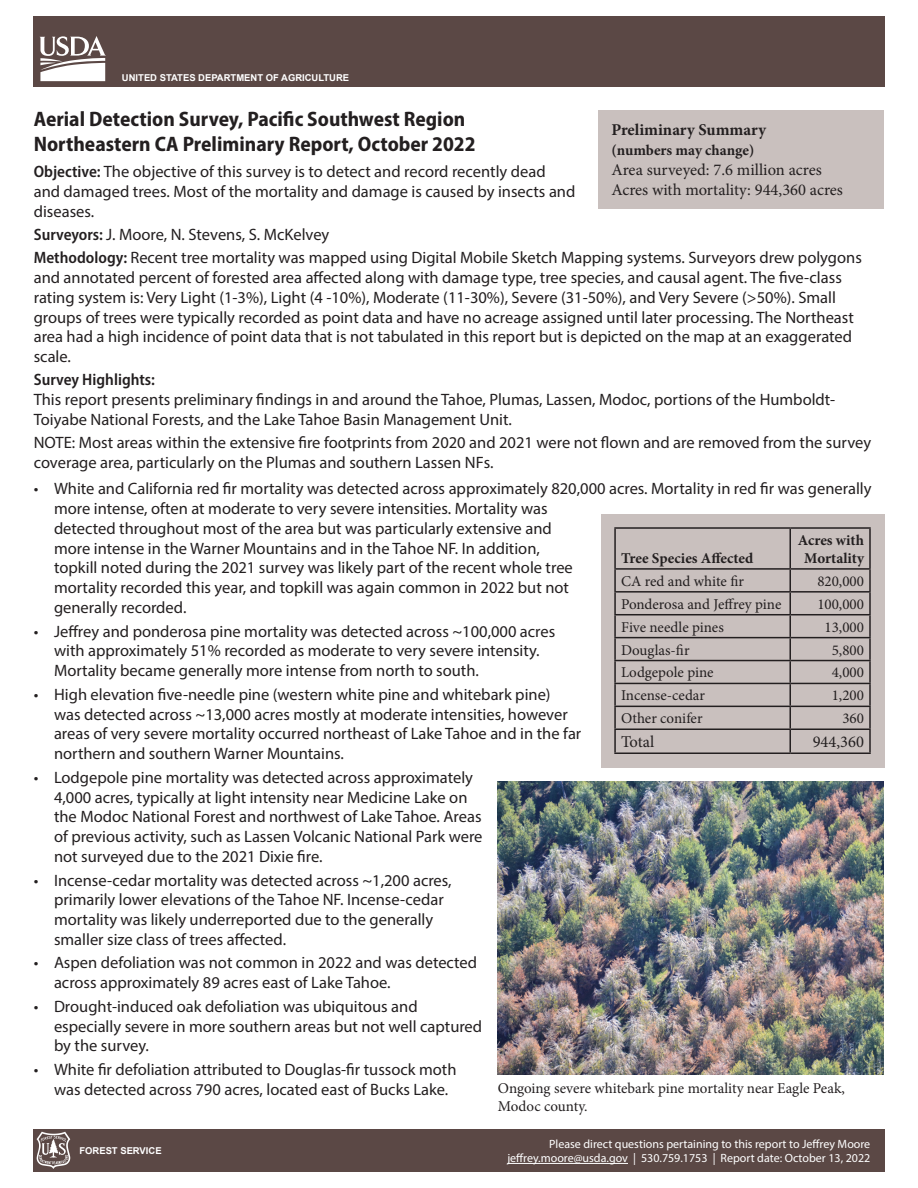
<style>
.page{position:relative;width:918px;height:1188px;background:#fff}
.page>*{position:absolute;margin:0;border:0;box-sizing:border-box;transform-origin:0 0}
.Document_Title{font:700 semi-condensed 21px/25.2px "Myriad Pro";color:#231f20}
.Paragraph{font:16.5px/19.8px "Myriad Pro";color:#231f20}
.Paragraph_2{font:16.5px "Minion Pro";color:#231f20}
.Paragraph_2-2{font:700 16.5px "Minion Pro";color:#231f20}
.Paragraph-2{font:600 semi-condensed 16.5px "Myriad Pro";color:#231f20}
.Paragraph_2-3{font:15px/18px "Minion Pro";color:#231f20}
.Paragraph_2-4{font:700 15px/18px "Minion Pro";color:#231f20;text-align:center}
.Paragraph_3{font:12px "Myriad Pro";color:#fff}
.t1{font:700 9.45px "Arial";color:#fff}
.s1{font-weight:600;font-stretch:semi-condensed}
</style>
<div class="page">
<div style="left:289px;top:16px;width:595px;height:71px;background:#5b4845"></div>
<div style="left:34px;top:16px;width:595px;height:71px;background:#5b4845"></div>
<svg style="left:40px;top:36px;width:66px;height:45px"></svg>
<div style="left:598px;top:110px;width:286px;height:98px;background:#c9c0be"></div>
<div style="left:601px;top:514px;width:283px;height:253px;background:#c9c0be"></div>
<hr style="left:614px;top:527px;width:176px;height:2px;background:#231f20">
<hr style="left:614px;top:529px;width:2px;height:39px;background:#231f20">
<hr style="left:790px;top:527px;width:81px;height:2px;background:#231f20">
<hr style="left:789px;top:529px;width:2px;height:39px;background:#231f20">
<hr style="left:869px;top:529px;width:2px;height:39px;background:#231f20">
<hr style="left:614px;top:568px;width:176px;height:2px;background:#231f20">
<hr style="left:614px;top:570px;width:2px;height:21px;background:#231f20">
<hr style="left:790px;top:568px;width:81px;height:2px;background:#231f20">
<hr style="left:789px;top:570px;width:2px;height:21px;background:#231f20">
<hr style="left:869px;top:570px;width:2px;height:21px;background:#231f20">
<hr style="left:614px;top:591px;width:176px;height:2px;background:#231f20">
<hr style="left:614px;top:593px;width:2px;height:21px;background:#231f20">
<hr style="left:790px;top:591px;width:81px;height:2px;background:#231f20">
<hr style="left:789px;top:593px;width:2px;height:21px;background:#231f20">
<hr style="left:869px;top:593px;width:2px;height:21px;background:#231f20">
<hr style="left:614px;top:614px;width:176px;height:1px;background:#231f20">
<hr style="left:614px;top:615px;width:2px;height:22px;background:#231f20">
<hr style="left:790px;top:614px;width:81px;height:1px;background:#231f20">
<hr style="left:789px;top:615px;width:2px;height:22px;background:#231f20">
<hr style="left:869px;top:615px;width:2px;height:22px;background:#231f20">
<hr style="left:614px;top:637px;width:176px;height:1px;background:#231f20">
<hr style="left:614px;top:638px;width:2px;height:22px;background:#231f20">
<hr style="left:790px;top:637px;width:81px;height:1px;background:#231f20">
<hr style="left:789px;top:638px;width:2px;height:22px;background:#231f20">
<hr style="left:869px;top:638px;width:2px;height:22px;background:#231f20">
<hr style="left:614px;top:660px;width:176px;height:1px;background:#231f20">
<hr style="left:614px;top:661px;width:2px;height:22px;background:#231f20">
<hr style="left:790px;top:660px;width:81px;height:1px;background:#231f20">
<hr style="left:789px;top:661px;width:2px;height:22px;background:#231f20">
<hr style="left:869px;top:661px;width:2px;height:22px;background:#231f20">
<hr style="left:614px;top:683px;width:176px;height:1px;background:#231f20">
<hr style="left:614px;top:684px;width:2px;height:22px;background:#231f20">
<hr style="left:790px;top:683px;width:81px;height:1px;background:#231f20">
<hr style="left:789px;top:684px;width:2px;height:22px;background:#231f20">
<hr style="left:869px;top:684px;width:2px;height:22px;background:#231f20">
<hr style="left:614px;top:706px;width:176px;height:1px;background:#231f20">
<hr style="left:614px;top:707px;width:2px;height:22px;background:#231f20">
<hr style="left:790px;top:706px;width:81px;height:1px;background:#231f20">
<hr style="left:789px;top:707px;width:2px;height:22px;background:#231f20">
<hr style="left:869px;top:707px;width:2px;height:22px;background:#231f20">
<hr style="left:614px;top:729px;width:176px;height:1px;background:#231f20">
<hr style="left:614px;top:730px;width:2px;height:22px;background:#231f20">
<hr style="left:790px;top:729px;width:81px;height:1px;background:#231f20">
<hr style="left:789px;top:730px;width:2px;height:22px;background:#231f20">
<hr style="left:869px;top:730px;width:2px;height:22px;background:#231f20">
<hr style="left:614px;top:752px;width:176px;height:2px;background:#231f20">
<hr style="left:790px;top:752px;width:81px;height:2px;background:#231f20">
<img style="left:498px;top:782px;width:386px;height:292px">
<div style="left:289px;top:1129px;width:595px;height:43px;background:#5b4845"></div>
<div style="left:34px;top:1129px;width:595px;height:43px;background:#5b4845"></div>
<svg style="left:37px;top:1132px;width:33px;height:37px"></svg>
<hr style="left:507px;top:1163px;width:121px;height:1px;background:#fff">
<p class="t1" style="left:122px;top:71px;width:229px">UNITED STATES DEPARTMENT OF AGRICULTURE</p>
<h1 class="Document_Title" style="left:34px;top:105px;width:443px">Aerial Detection Survey, Pacific Southwest Region<br>Northeastern CA Preliminary Report, October 2022</h1>
<p class="Paragraph" style="left:34px;top:162px;width:543px"><span class="s1">Objective:</span> The objective of this survey is to detect and record recently dead and damaged trees. Most of the mortality and damage is caused by insects and diseases.</p>
<p class="Paragraph" style="left:34px;top:224px;width:297px"><span class="s1">Surveyors:</span> J. Moore, N. Stevens, S. McKelvey</p>
<p class="Paragraph" style="left:34px;top:247px;width:830px"><span class="s1">Methodology:</span> Recent tree mortality was mapped using Digital Mobile Sketch Mapping systems. Surveyors drew polygons and annotated percent of forested area affected along with damage type, tree species, and causal agent. The five-class rating system is: Very Light (1-3%), Light (4 -10%), Moderate (11-30%), Severe (31-50%), and Very Severe (&gt;50%). Small groups of trees were typically recorded as point data and have no acreage assigned until later processing. The Northeast area had a high incidence of point data that is not tabulated in this report but is depicted on the map at an exaggerated scale.</p>
<p class="Paragraph-2" style="left:34px;top:369px;width:123px">Survey Highlights:</p>
<p class="Paragraph" style="left:34px;top:389px;width:803px">This report presents preliminary findings in and around the Tahoe, Plumas, Lassen, Modoc, portions of the Humboldt-<br>Toiyabe National Forests, and the Lake Tahoe Basin Management Unit.</p>
<p class="Paragraph" style="left:34px;top:432px;width:839px">NOTE: Most areas within the extensive fire footprints from 2020 and 2021 were not flown and are removed from the survey coverage area, particularly on the Plumas and southern Lassen NFs.</p>
<p class="Paragraph" style="left:54px;top:478px;width:819px;text-indent:-20px">• White and California red fir mortality was detected across approximately 820,000 acres. Mortality in red fir was generally more intense, often at moderate to very severe intensities. Mortality was<br>detected throughout most of the area but was particularly extensive and<br>more intense in the Warner Mountains and in the Tahoe NF. In addition,<br>topkill noted during the 2021 survey was likely part of the recent whole tree<br>mortality recorded this year, and topkill was again common in 2022 but not<br>generally recorded.</p>
<p class="Paragraph" style="left:54px;top:621px;width:503px;text-indent:-20px">• Jeffrey and ponderosa pine mortality was detected across ~100,000 acres with approximately 51% recorded as moderate to very severe intensity.<br>Mortality became generally more intense from north to south.</p>
<p class="Paragraph" style="left:54px;top:684px;width:529px;text-indent:-20px">• High elevation five-needle pine (western white pine and whitebark pine) was detected across ~13,000 acres mostly at moderate intensities, however areas of very severe mortality occurred northeast of Lake Tahoe and in the far northern and southern Warner Mountains.</p>
<p class="Paragraph" style="left:54px;top:767px;width:430px;text-indent:-20px">• Lodgepole pine mortality was detected across approximately 4,000 acres, typically at light intensity near Medicine Lake on the Modoc National Forest and northwest of Lake Tahoe. Areas of previous activity, such as Lassen Volcanic National Park were not surveyed due to the 2021 Dixie fire.</p>
<p class="Paragraph" style="left:54px;top:870px;width:399px;text-indent:-20px">• Incense-cedar mortality was detected across ~1,200 acres, primarily lower elevations of the Tahoe NF. Incense-cedar mortality was likely underreported due to the generally smaller size class of trees affected.</p>
<p class="Paragraph" style="left:54px;top:953px;width:425px;text-indent:-20px">• Aspen defoliation was not common in 2022 and was detected across approximately 89 acres east of Lake Tahoe.</p>
<p class="Paragraph" style="left:54px;top:996px;width:430px;text-indent:-20px">• Drought-induced oak defoliation was ubiquitous and especially severe in more southern areas but not well captured by the survey.</p>
<p class="Paragraph" style="left:54px;top:1059px;width:404px;text-indent:-20px">• White fir defoliation attributed to Douglas-fir tussock moth was detected across 790 acres, located east of Bucks Lake.</p>
<p class="Paragraph_2-2" style="left:611px;top:119px;width:156px">Preliminary Summary</p>
<p class="Paragraph_2-4" style="left:611px;top:141px;width:145px">(numbers may change)</p>
<p class="Paragraph_2" style="left:611px;top:159px;width:212px">Area surveyed: 7.6 million acres</p>
<p class="Paragraph_2" style="left:611px;top:179px;width:233px">Acres with mortality: 944,360 acres</p>
<p class="Paragraph_2-4" style="left:798px;top:531px;width:68px">Acres with<br>Mortality</p>
<p class="Paragraph_2-4" style="left:621px;top:549px;width:134px">Tree Species Affected</p>
<p class="Paragraph_2-3" style="left:621px;top:572px;width:124px">CA red and white fir</p>
<p class="Paragraph_2-3" style="left:817px;top:572px;width:48px">820,000</p>
<p class="Paragraph_2-3" style="left:621px;top:595px;width:162px">Ponderosa and Jeffrey pine</p>
<p class="Paragraph_2-3" style="left:817px;top:595px;width:48px">100,000</p>
<p class="Paragraph_2-3" style="left:621px;top:618px;width:104px">Five needle pines</p>
<p class="Paragraph_2-3" style="left:825px;top:618px;width:41px">13,000</p>
<p class="Paragraph_2-3" style="left:621px;top:641px;width:70px">Douglas-fir</p>
<p class="Paragraph_2-3" style="left:832px;top:641px;width:34px">5,800</p>
<p class="Paragraph_2-3" style="left:621px;top:664px;width:94px">Lodgepole pine</p>
<p class="Paragraph_2-3" style="left:832px;top:664px;width:34px">4,000</p>
<p class="Paragraph_2-3" style="left:621px;top:687px;width:85px">Incense-cedar</p>
<p class="Paragraph_2-3" style="left:832px;top:687px;width:34px">1,200</p>
<p class="Paragraph_2-3" style="left:621px;top:710px;width:83px">Other conifer</p>
<p class="Paragraph_2-3" style="left:842px;top:710px;width:23px">360</p>
<p class="Paragraph_2" style="left:621px;top:731px;width:35px">Total</p>
<p class="Paragraph_2" style="left:813px;top:731px;width:53px">944,360</p>
<p class="Paragraph_2-3" style="left:498px;top:1079px;width:349px">Ongoing severe whitebark pine mortality near Eagle Peak,<br>Modoc county.</p>
<p class="t1" style="left:79px;top:1144px;width:84px">FOREST SERVICE</p>
<p class="Paragraph_3" style="left:549px;top:1136px;width:323px">Please direct questions pertaining to this report to Jeffrey Moore</p>
<p class="Paragraph_3" style="left:507px;top:1151px;width:364px">jeffrey.moore@usda.gov | 530.759.1753 | Report date: October 13, 2022</p>
</div>
